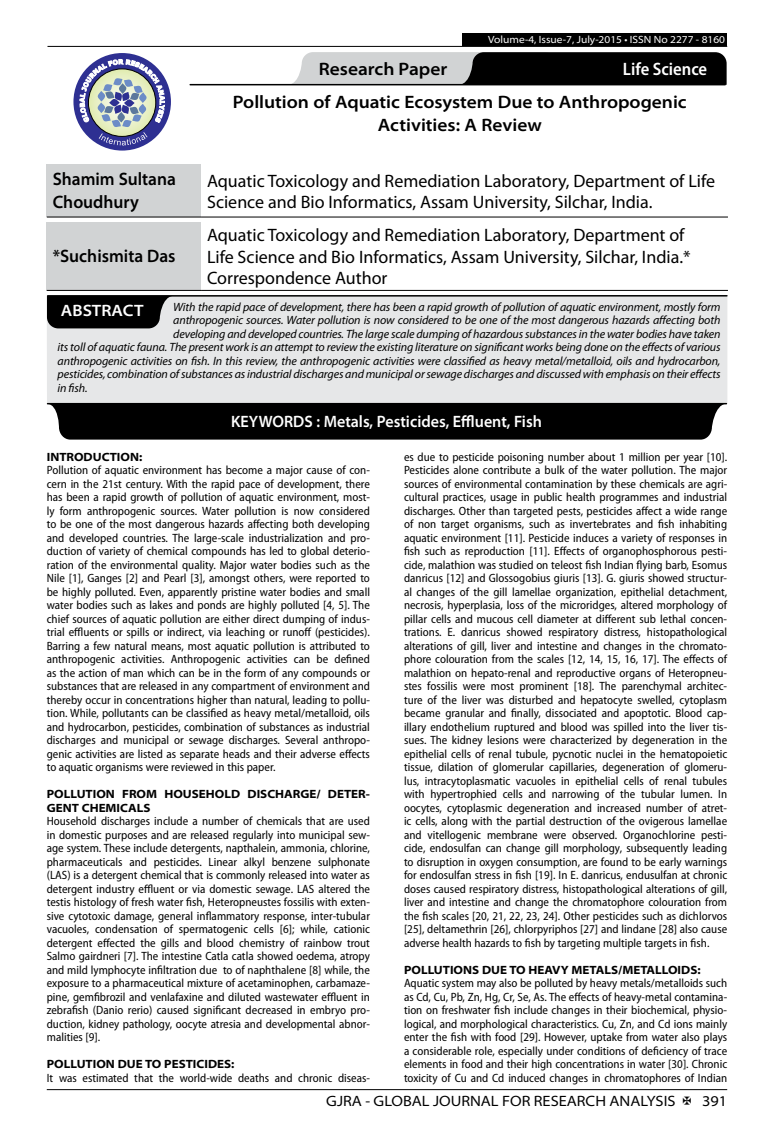
<style>
.page{position:relative;width:774px;height:1136px;background:#fff}
.page>*{position:absolute;margin:0;border:0;box-sizing:border-box;transform-origin:0 0}
.t1{font:18px/21.6px "Myriad Pro";color:#000}
.t2{font:600 semi-expanded 18px/23.4px "Myriad Pro";color:#000;text-align:center}
.t3{font:600 semi-expanded 18px/23.4px "Myriad Pro";color:#000;scale:.9 1}
.t4{font:600 semi-condensed 18px "Myriad Pro";color:#fff}
.t5{font:600 semi-expanded 16.5px "Myriad Pro";color:#fff;scale:.9 1}
.t6{font:600 semi-expanded 16.5px "Myriad Pro";color:#fff}
.t7{font:semi-expanded 15px "Myriad Pro";color:#000}
.t8{font:semi-condensed 12px/13.5px "Myriad Pro";color:#000;text-align:justify}
.t9{font:italic 12px "Myriad Pro";letter-spacing:-.01em;color:#000}
.t10{font:700 semi-expanded 12px/13.5px "Myriad Pro";color:#000}
.t11{font:semi-expanded 10.5px "Myriad Pro";color:#fff}
</style>
<div class="page">
<hr style="left:47px;top:1089px;width:680px;height:1px;background:#000">
<div style="left:462px;top:33px;width:265px;height:13px;background:#000"></div>
<hr style="left:47px;top:46px;width:680px;height:1px;background:#000">
<svg style="left:288px;top:52px;width:439px;height:33px;background:#5a5a5b"></svg>
<hr style="left:190px;top:84px;width:535px;height:1px;background:#000">
<div style="left:73px;top:53px;width:98px;height:97px;background:#2e3092;border-radius:50%"></div>
<svg style="left:80px;top:59px;width:85px;height:86px"></svg>
<div style="left:47px;top:164px;width:154px;height:53px;background:#d1d3d4"></div>
<hr style="left:47px;top:217px;width:154px;height:1px;background:#000">
<hr style="left:201px;top:217px;width:527px;height:1px;background:#000">
<div style="left:47px;top:222px;width:154px;height:68px;background:#d1d3d4"></div>
<hr style="left:47px;top:290px;width:154px;height:1px;background:#000">
<hr style="left:201px;top:290px;width:527px;height:1px;background:#000">
<div style="left:47px;top:295px;width:680px;height:108px;background:#e6e7e8"></div>
<hr style="left:48px;top:295px;width:679px;height:1px;background:#000">
<svg style="left:47px;top:296px;width:126px;height:32px;background:#161616"></svg>
<div style="left:47px;top:403px;width:679px;height:36px;background:#000"></div>
<div style="left:131px;top:415px;width:511px;height:12px;background:#000"></div>
<p class="t11" style="left:488px;top:34px;width:238px">Volume-4, Issue-7, July-2015 • ISSN No 2277 - 8160</p>
<h1 class="t2" style="left:319px;top:58px;width:130px">Research Paper</h1>
<h1 class="t4" style="left:623px;top:59px;width:86px">Life Science</h1>
<h1 class="t2" style="left:233px;top:91px;width:455px">Pollution of Aquatic Ecosystem Due to Anthropogenic<br>Activities: A Review</h1>
<h1 class="t3" style="left:53px;top:167px;width:138px">Shamim Sultana<br>Choudhury</h1>
<h1 class="t1" style="left:207px;top:170px;width:509px">Aquatic Toxicology and Remediation Laboratory, Department of Life<br>Science and Bio Informatics, Assam University, Silchar, India.</h1>
<h1 class="t3" style="left:53px;top:244px;width:138px">*Suchismita Das</h1>
<h1 class="t1" style="left:207px;top:225px;width:485px">Aquatic Toxicology and Remediation Laboratory, Department of<br>Life Science and Bio Informatics, Assam University, Silchar, India.*<br>Correspondence Author</h1>
<p class="t9" style="left:173px;top:300px;width:549px">With the rapid pace of development, there has been a rapid growth of pollution of aquatic environment, mostly form</p>
<p class="t9" style="left:173px;top:313px;width:549px">anthropogenic sources. Water pollution is now considered to be one of the most dangerous hazards affecting both</p>
<p class="t9" style="left:173px;top:327px;width:549px">developing and developed countries. The large scale dumping of hazardous substances in the water bodies have taken</p>
<p class="t9" style="left:58px;top:340px;width:664px">its toll of aquatic fauna. The present work is an attempt to review the existing literature on significant works being done on the effects of various</p>
<p class="t9" style="left:58px;top:354px;width:664px">anthropogenic activities on fish. In this review, the anthropogenic activities were classified as heavy metal/metalloid, oils and hydrocarbon,</p>
<p class="t9" style="left:58px;top:367px;width:664px">pesticides, combination of substances as industrial discharges and municipal or sewage discharges and discussed with emphasis on their effects</p>
<p class="t9" style="left:58px;top:381px;width:32px">in fish.</p>
<h2 class="t6" style="left:61px;top:301px;width:84px">ABSTRACT</h2>
<h2 class="t5" style="left:231px;top:412px;width:347px">KEYWORDS : Metals, Pesticides, Effluent, Fish</h2>
<p class="t10" style="left:47px;top:450px;width:97px">INTRODUCTION:</p>
<p class="t8" style="left:47px;top:463px;width:325px">Pollution of aquatic environment has become a major cause of con&shy;cern in the 21st century. With the rapid pace of development, there has been a rapid growth of pollution of aquatic environment, most&shy;ly form anthropogenic sources. Water pollution is now considered to be one of the most dangerous hazards affecting both developing and developed countries. The large-scale industrialization and pro&shy;duction of variety of chemical compounds has led to global deterio&shy;ration of the environmental quality. Major water bodies such as the Nile [1], Ganges [2] and Pearl [3], amongst others, were reported to be highly polluted. Even, apparently pristine water bodies and small water bodies such as lakes and ponds are highly polluted [4, 5]. The chief sources of aquatic pollution are either direct dumping of indus&shy;trial effluents or spills or indirect, via leaching or runoff (pesticides).<br>Barring a few natural means, most aquatic pollution is attributed to anthropogenic activities. Anthropogenic activities can be defined as the action of man which can be in the form of any compounds or substances that are released in any compartment of environment and thereby occur in concentrations higher than natural, leading to pollu&shy;tion. While, pollutants can be classified as heavy metal/metalloid, oils and hydrocarbon, pesticides, combination of substances as industrial discharges and municipal or sewage discharges. Several anthropo&shy;genic activities are listed as separate heads and their adverse effects to aquatic organisms were reviewed in this paper.</p>
<p class="t10" style="left:47px;top:787px;width:325px">POLLUTION FROM HOUSEHOLD DISCHARGE/ DETER-<br>GENT CHEMICALS</p>
<p class="t8" style="left:47px;top:814px;width:325px">Household discharges include a number of chemicals that are used in domestic purposes and are released regularly into municipal sew&shy;age system. These include detergents, napthalein, ammonia, chlorine, pharmaceuticals and pesticides. Linear alkyl benzene sulphonate (LAS) is a detergent chemical that is commonly released into water as detergent industry effluent or via domestic sewage. LAS altered the testis histology of fresh water fish, Heteropneustes fossilis with exten&shy;sive cytotoxic damage, general inflammatory response, inter-tubular vacuoles, condensation of spermatogenic cells [6]; while, cationic detergent effected the gills and blood chemistry of rainbow trout Salmo gairdneri [7]. The intestine Catla catla showed oedema, atropy and mild lymphocyte infiltration due to of naphthalene [8] while, the exposure to a pharmaceutical mixture of acetaminophen, carbamaze&shy;pine, gemfibrozil and venlafaxine and diluted wastewater effluent in zebrafish (Danio rerio) caused significant decreased in embryo pro&shy;duction, kidney pathology, oocyte atresia and developmental abnor&shy;malities [9].</p>
<p class="t10" style="left:47px;top:1057px;width:189px">POLLUTION DUE TO PESTICIDES:</p>
<p class="t8" style="left:47px;top:1071px;width:325px">It was estimated that the world-wide deaths and chronic diseas-</p>
<p class="t8" style="left:404px;top:450px;width:325px">es due to pesticide poisoning number about 1 million per year [10].<br>Pesticides alone contribute a bulk of the water pollution. The major sources of environmental contamination by these chemicals are agri&shy;cultural practices, usage in public health programmes and industrial discharges. Other than targeted pests, pesticides affect a wide range of non target organisms, such as invertebrates and fish inhabiting aquatic environment [11]. Pesticide induces a variety of responses in fish such as reproduction [11]. Effects of organophosphorous pesti&shy;cide, malathion was studied on teleost fish Indian flying barb, Esomus danricus [12] and Glossogobius giuris [13]. G. giuris showed structur&shy;al changes of the gill lamellae organization, epithelial detachment, necrosis, hyperplasia, loss of the microridges, altered morphology of pillar cells and mucous cell diameter at different sub lethal concen&shy;trations. E. danricus showed respiratory distress, histopathological alterations of gill, liver and intestine and changes in the chromato&shy;phore colouration from the scales [12, 14, 15, 16, 17]. The effects of malathion on hepato-renal and reproductive organs of Heteropneu&shy;stes fossilis were most prominent [18]. The parenchymal architec&shy;ture of the liver was disturbed and hepatocyte swelled, cytoplasm became granular and finally, dissociated and apoptotic. Blood cap&shy;illary endothelium ruptured and blood was spilled into the liver tis&shy;sues. The kidney lesions were characterized by degeneration in the epithelial cells of renal tubule, pycnotic nuclei in the hematopoietic tissue, dilation of glomerular capillaries, degeneration of glomeru&shy;lus, intracytoplasmatic vacuoles in epithelial cells of renal tubules with hypertrophied cells and narrowing of the tubular lumen. In oocytes, cytoplasmic degeneration and increased number of atret&shy;ic cells, along with the partial destruction of the ovigerous lamellae and vitellogenic membrane were observed. Organochlorine pesti&shy;cide, endosulfan can change gill morphology, subsequently leading to disruption in oxygen consumption, are found to be early warnings for endosulfan stress in fish [19]. In E. danricus, endusulfan at chronic doses caused respiratory distress, histopathological alterations of gill, liver and intestine and change the chromatophore colouration from the fish scales [20, 21, 22, 23, 24]. Other pesticides such as dichlorvos [25], deltamethrin [26], chlorpyriphos [27] and lindane [28] also cause adverse health hazards to fish by targeting multiple targets in fish.</p>
<p class="t10" style="left:404px;top:963px;width:298px">POLLUTIONS DUE TO HEAVY METALS/METALLOIDS:</p>
<p class="t8" style="left:404px;top:976px;width:325px">Aquatic system may also be polluted by heavy metals/metalloids such as Cd, Cu, Pb, Zn, Hg, Cr, Se, As. The effects of heavy-metal contamina&shy;tion on freshwater fish include changes in their biochemical, physio&shy;logical, and morphological characteristics. Cu, Zn, and Cd ions mainly enter the fish with food [29]. However, uptake from water also plays a considerable role, especially under conditions of deficiency of trace elements in food and their high concentrations in water [30]. Chronic toxicity of Cu and Cd induced changes in chromatophores of Indian</p>
<p class="t7" style="left:326px;top:1092px;width:351px">GJRA - GLOBAL JOURNAL FOR RESEARCH ANALYSIS</p>
<p class="t7" style="left:702px;top:1092px;width:27px">391</p>
</div>
